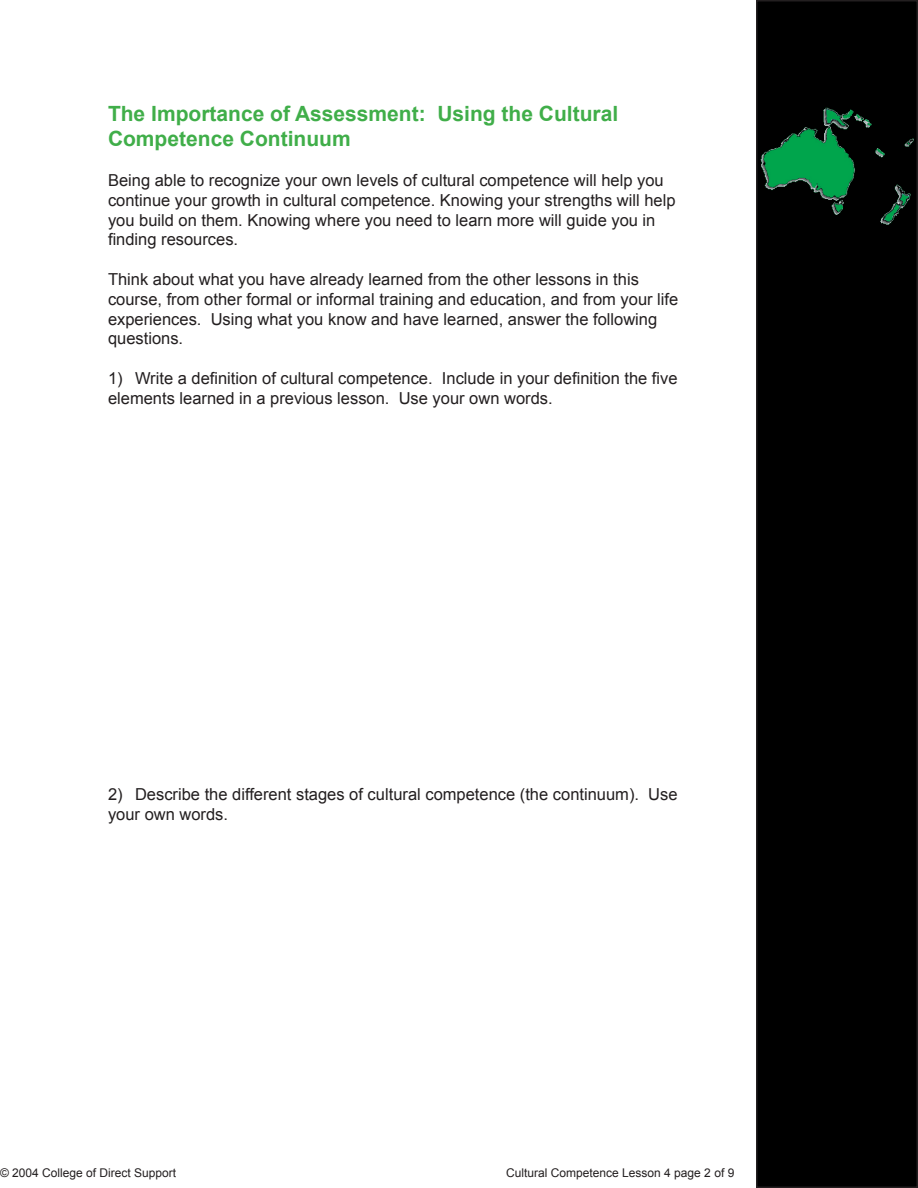
<style>
.page{position:relative;width:918px;height:1188px;background:#fff}
.page>*{position:absolute;margin:0;border:0;box-sizing:border-box;transform-origin:0 0}
.t1{font:700 21px/25.2px "Arial";color:#40ae49}
.t2{font:16.5px/19.8px "Arial";color:#231f20}
.t3{font:12px "Arial";color:#231f20}
</style>
<div class="page">
<div style="left:757px;top:1px;width:160px;height:1186px;background:#000"></div>
<div style="left:756px;top:0;width:162px;height:1188px;border:2px solid #231f20"></div>
<img style="left:756px;top:106px;width:162px;height:122px">
<p class="t1" style="left:108px;top:102px;width:512px">The Importance of Assessment: Using the Cultural<br>Competence Continuum</p>
<p class="t2" style="left:108px;top:171px;width:569px">Being able to recognize your own levels of cultural competence will help you continue your growth in cultural competence. Knowing your strengths will help you build on them. Knowing where you need to learn more will guide you in finding resources.</p>
<p class="t2" style="left:108px;top:270px;width:572px">Think about what you have already learned from the other lessons in this course, from other formal or informal training and education, and from your life experiences. Using what you know and have learned, answer the following questions.</p>
<p class="t2" style="left:108px;top:369px;width:571px">1) Write a definition of cultural competence. Include in your definition the five elements learned in a previous lesson. Use your own words.</p>
<p class="t2" style="left:108px;top:784px;width:571px">2) Describe the different stages of cultural competence (the continuum). Use your own words.</p>
<p class="t3" style="left:0;top:1165px;width:178px">© 2004 College of Direct Support</p>
<p class="t3" style="left:506px;top:1165px;width:230px">Cultural Competence Lesson 4 page 2 of 9</p>
</div>
